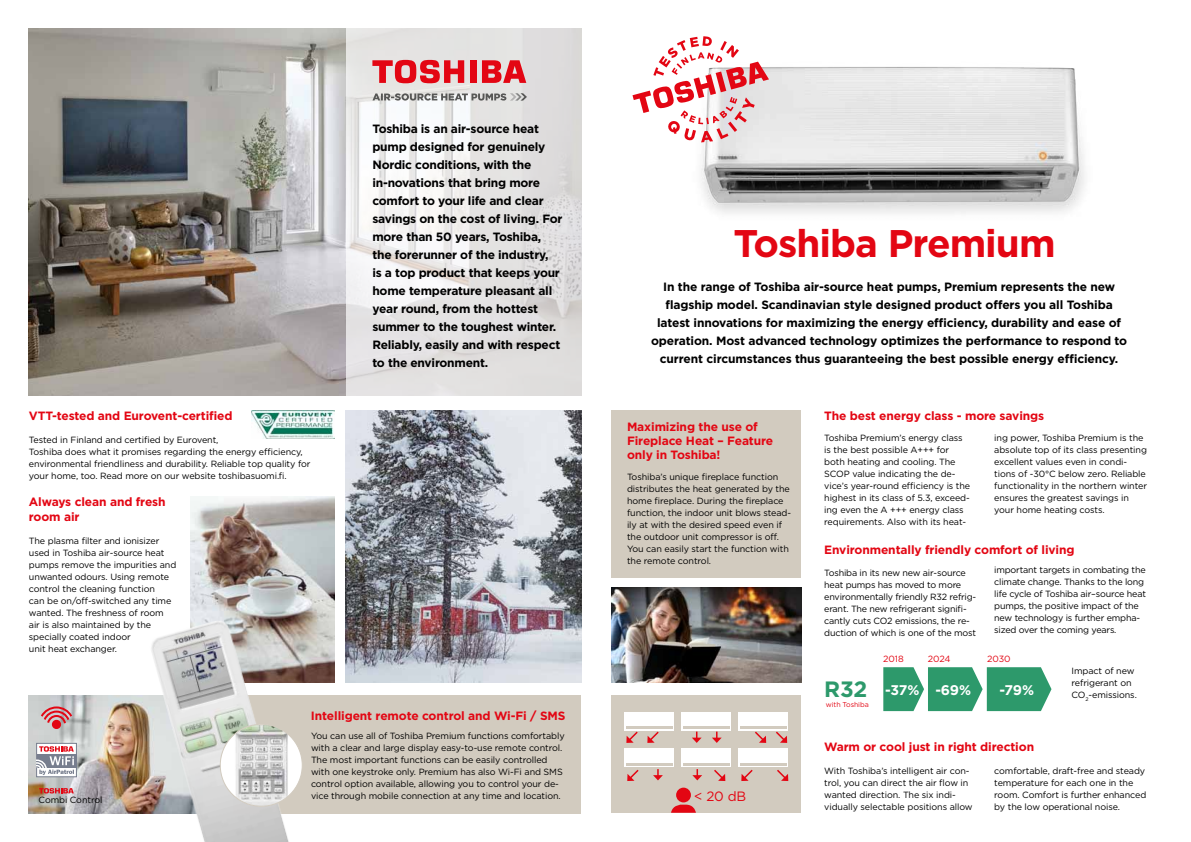
<style>
.page{position:relative;width:1191px;height:842px;background:#fff}
.page>*{position:absolute;margin:0;border:0;box-sizing:border-box;transform-origin:0 0}
.t1{font:700 38.5px "Gotham";letter-spacing:-.025em;color:#e30613}
.t2{font:700 22.2px "Gotham";color:#2d996b}
.t3{font:700 14px "Gotham";color:#fff}
.t4{font:13.5px "Gotham";color:#e30613}
.t5{font:700 12px/18px "Gotham";letter-spacing:-.02em;color:#000}
.t6{font:700 12px/14.4px "Gotham";letter-spacing:-.01em;color:#e30613}
.t7{font:9px/12px "Gotham";letter-spacing:-.01em;color:#000}
.t8{font:9px "Gotham";letter-spacing:-.01em;color:#e30613}
.t9{font:7px "Gotham";letter-spacing:-.01em;color:#e30613}
</style>
<div class="page">
<img style="left:191px;top:497px;width:143px;height:185px">
<img style="left:701px;top:67px;width:384px;height:147px">
<img style="left:346px;top:410px;width:235px;height:272px">
<img style="left:28px;top:695px;width:101px;height:119px">
<img style="left:29px;top:28px;width:317px;height:368px">
<svg style="left:346px;top:28px;width:235px;height:368px;fill:#e4e2e2"></svg>
<div style="left:233px;top:695px;width:348px;height:119px;background:#d2cbbf"></div>
<div style="left:612px;top:410px;width:189px;height:168px;background:#d2cbbf"></div>
<div style="left:612px;top:695px;width:189px;height:118px;background:#d2cbbf"></div>
<div style="left:36px;top:743px;width:41px;height:34px;background:#fff;border:1px solid #777e8e"></div>
<div style="left:37px;top:754px;width:39px;height:13px;background:#777e8e"></div>
<svg style="left:37px;top:746px;width:37px;height:29px"></svg>
<svg style="left:39px;top:788px;width:35px;height:5px"></svg>
<img style="left:612px;top:587px;width:189px;height:95px">
<img style="left:129px;top:605px;width:184px;height:237px">
<img style="left:220px;top:724px;width:82px;height:82px;border-radius:41px">
<div style="left:220px;top:724px;width:82px;height:82px;border:1px solid #d2cbbf;border-radius:50%"></div>
<img style="left:251px;top:410px;width:83px;height:29px">
<div style="left:676px;top:788px;width:15px;height:14px;background:#e30613;border-radius:50%"></div>
<svg style="left:671px;top:805px;width:25px;height:8px"></svg>
<div style="left:624px;top:712px;width:50px;height:18px;background:#fff"></div>
<hr style="left:625px;top:727px;width:47px;height:2px;background:#d2cbbf">
<div style="left:624px;top:749px;width:50px;height:18px;background:#fff"></div>
<hr style="left:625px;top:763px;width:47px;height:2px;background:#d2cbbf">
<div style="left:681px;top:712px;width:50px;height:18px;background:#fff"></div>
<hr style="left:683px;top:727px;width:46px;height:2px;background:#d2cbbf">
<div style="left:681px;top:749px;width:50px;height:18px;background:#fff"></div>
<hr style="left:683px;top:763px;width:46px;height:2px;background:#d2cbbf">
<div style="left:738px;top:712px;width:50px;height:18px;background:#fff"></div>
<hr style="left:740px;top:727px;width:47px;height:2px;background:#d2cbbf">
<div style="left:738px;top:749px;width:50px;height:18px;background:#fff"></div>
<hr style="left:740px;top:763px;width:47px;height:2px;background:#d2cbbf">
<svg style="left:626px;top:730px;width:13px;height:13px"></svg>
<svg style="left:774px;top:730px;width:13px;height:13px"></svg>
<svg style="left:647px;top:730px;width:13px;height:13px"></svg>
<svg style="left:627px;top:769px;width:12px;height:12px"></svg>
<svg style="left:741px;top:769px;width:12px;height:12px"></svg>
<svg style="left:753px;top:730px;width:13px;height:13px"></svg>
<svg style="left:777px;top:770px;width:11px;height:11px"></svg>
<svg style="left:714px;top:769px;width:11px;height:12px"></svg>
<svg style="left:692px;top:732px;width:9px;height:11px"></svg>
<svg style="left:712px;top:732px;width:9px;height:11px"></svg>
<svg style="left:653px;top:769px;width:10px;height:11px"></svg>
<svg style="left:692px;top:769px;width:10px;height:11px"></svg>
<div style="left:53px;top:721px;width:7px;height:7px;background:#e30613;border-radius:50%"></div>
<div style="left:52px;top:720px;width:9px;height:9px;border:2px solid #e30613;border-radius:50%"></div>
<svg style="left:39px;top:705px;width:35px;height:20px"></svg>
<svg style="left:883px;top:667px;width:168px;height:44px;background:#4ba780"></svg>
<div style="left:470px;top:60px;width:6px;height:23px;background:#e30613"></div>
<svg style="left:482px;top:60px;width:44px;height:23px"></svg>
<svg style="left:372px;top:60px;width:92px;height:24px;background:#e3676e"></svg>
<svg style="left:372px;top:93px;width:155px;height:8px"></svg>
<svg style="left:632px;top:36px;width:137px;height:106px"></svg>
<h3 class="t6" style="left:29px;top:408px;width:205px">VTT-tested and Eurovent-certified</h3>
<p class="t7" style="left:29px;top:433px;width:283px">Tested in Finland and certified by Eurovent,<br>Toshiba does what it promises regarding the energy efficiency, environmental friendliness and durability. Reliable top quality for your home, too. Read more on our website toshibasuomi.fi.</p>
<h3 class="t6" style="left:29px;top:495px;width:138px">Always clean and fresh room air</h3>
<p class="t7" style="left:29px;top:535px;width:149px">The plasma filter and ionisizer used in Toshiba air-source heat pumps remove the impurities and unwanted odours. Using remote control the cleaning function<br>can be on/off-switched any time wanted. The freshness of room air is also maintained by the specially coated indoor<br>unit heat exchanger.</p>
<p class="t5" style="left:372px;top:119px;width:192px">Toshiba is an air-source heat pump designed for genuinely<br>Nordic conditions, with the in-novations that bring more comfort to your life and clear savings on the cost of living. For more than 50 years, Toshiba, the forerunner of the industry,<br>is a top product that keeps your home temperature pleasant all year round, from the hottest summer to the toughest winter.<br>Reliably, easily and with respect to the environment.</p>
<p class="t7" style="left:39px;top:793px;width:65px">Combi Control</p>
<h3 class="t6" style="left:311px;top:708px;width:256px">Intelligent remote control and Wi-Fi / SMS</h3>
<p class="t7" style="left:311px;top:730px;width:255px">You can use all of Toshiba Premium functions comfortably with a clear and large display easy-to-use remote control.<br>The most important functions can be easily controlled with one keystroke only. Premium has also Wi-Fi and SMS control option available, allowing you to control your de&shy;vice through mobile connection at any time and location.</p>
<h1 class="t1" style="left:733px;top:218px;width:323px">Toshiba Premium</h1>
<p class="t5" style="left:651px;top:277px;width:477px;text-align:center">In the range of Toshiba air-source heat pumps, Premium represents the new flagship model. Scandinavian style designed product offers you all Toshiba latest innovations for maximizing the energy efficiency, durability and ease of operation. Most advanced technology optimizes the performance to respond to current circumstances thus guaranteeing the best possible energy efficiency.</p>
<h3 class="t6" style="left:627px;top:419px;width:148px">Maximizing the use of<br>Fireplace Heat – Feature only in Toshiba!</h3>
<p class="t7" style="left:627px;top:470px;width:166px">Toshiba’s unique fireplace function distributes the heat generated by the home fireplace. During the fireplace function, the indoor unit blows stead&shy;ily at with the desired speed even if the outdoor unit compressor is off.<br>You can easily start the function with the remote control.</p>
<h3 class="t4" style="left:694px;top:787px;width:54px">&lt; 20 dB</h3>
<h3 class="t6" style="left:824px;top:408px;width:221px">The best energy class - more savings</h3>
<p class="t7" style="left:824px;top:432px;width:148px">Toshiba Premium’s energy class is the best possible A+++ for both heating and cooling. The<br>SCOP value indicating the de&shy;vice’s year-round efficiency is the highest in its class of 5.3, exceed&shy;ing even the A +++ energy class requirements. Also with its heat-</p>
<p class="t7" style="left:994px;top:432px;width:154px">ing power, Toshiba Premium is the absolute top of its class presenting excellent values even in condi&shy;tions of -30°C below zero. Reliable functionality in the northern winter ensures the greatest savings in your home heating costs.</p>
<h3 class="t6" style="left:824px;top:542px;width:252px">Environmentally friendly comfort of living</h3>
<p class="t7" style="left:824px;top:566px;width:153px">Toshiba in its new new air-source heat pumps has moved to more environmentally friendly R32 refrig&shy;erant. The new refrigerant signifi&shy;cantly cuts CO2 emissions, the re&shy;duction of which is one of the most</p>
<p class="t7" style="left:994px;top:564px;width:153px">important targets in combating the climate change. Thanks to the long life cycle of Toshiba air–source heat pumps, the positive impact of the new technology is further empha&shy;sized over the coming years.</p>
<h2 class="t2" style="left:824px;top:675px;width:45px">R32</h2>
<p class="t9" style="left:826px;top:700px;width:44px">with Toshiba</p>
<p class="t8" style="left:883px;top:653px;width:22px">2018</p>
<p class="t8" style="left:928px;top:653px;width:24px">2024</p>
<p class="t8" style="left:987px;top:653px;width:25px">2030</p>
<h3 class="t3" style="left:885px;top:681px;width:87px">-37% -69%</h3>
<h3 class="t3" style="left:999px;top:681px;width:36px">-79%</h3>
<h3 class="t6" style="left:824px;top:739px;width:211px">Warm or cool just in right direction</h3>
<p class="t7" style="left:1071px;top:665px;width:67px">Impact of new refrigerant on<br>CO<sub>2</sub>-emissions.</p>
<p class="t7" style="left:824px;top:764px;width:150px">With Toshiba’s intelligent air con&shy;trol, you can direct the air flow in wanted direction. The six indi&shy;vidually selectable positions allow</p>
<p class="t7" style="left:994px;top:764px;width:153px">comfortable, draft-free and steady temperature for each one in the room. Comfort is further enhanced by the low operational noise.</p>
</div>
